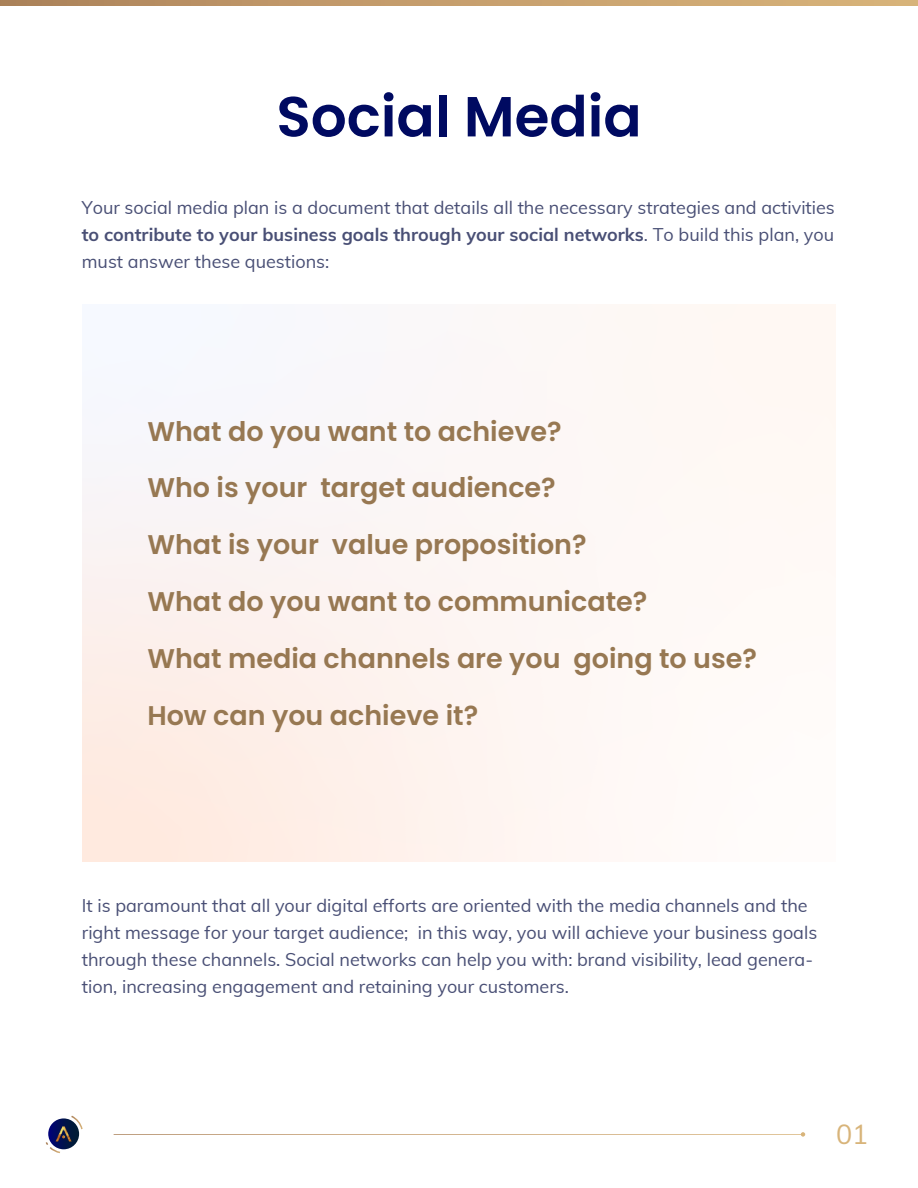
<style>
.page{position:relative;width:918px;height:1188px;background:#fff}
.page>*{position:absolute;margin:0;border:0;box-sizing:border-box;transform-origin:0 0}
.t1{font:600 56.4px "Poppins";color:#000a61}
.t2{font:600 27px/57px "Poppins";color:#977852}
.t3{font:27px "Muli";color:#d8b47a}
.t4{font:18px/27px "Muli";color:#494f75;text-align:justify}
.s1{font-weight:700}
</style>
<div class="page">
<svg style="left:71px;top:1115px;width:12px;height:15px"></svg>
<svg style="left:45px;top:1140px;width:17px;height:14px"></svg>
<svg style="left:48px;top:1118px;width:31px;height:31px"></svg>
<img style="left:56px;top:1126px;width:16px;height:16px">
<svg style="left:801px;top:1132px;width:4px;height:5px"></svg>
<svg style="left:0;top:0;width:918px;height:6px;background:#c49d6c"></svg>
<div style="left:82px;top:304px;width:754px;height:558px;background:linear-gradient(to bottom,#faf9fa,#fff3ed)"></div>
<h1 class="t1" style="left:276px;top:84px;width:367px">Social Media</h1>
<p class="t4" style="left:82px;top:193px;width:755px">Your social media plan is a document that details all the necessary strategies and activities <span class="s1">to contribute to your business goals through your social networks</span>. To build this plan, you must answer these questions:</p>
<h2 class="t2" style="left:147px;top:403px;width:611px">What do you want to achieve?<br>Who is your target audience?<br>What is your value proposition?<br>What do you want to communicate?<br>What media channels are you going to use?<br>How can you achieve it?</h2>
<p class="t4" style="left:82px;top:892px;width:737px;text-align:left">It is paramount that all your digital efforts are oriented with the media channels and the right message for your target audience; in this way, you will achieve your business goals through these channels. Social networks can help you with: brand visibility, lead genera&shy;tion, increasing engagement and retaining your customers.</p>
<h2 class="t3" style="left:836px;top:1115px;width:34px">01</h2>
</div>
